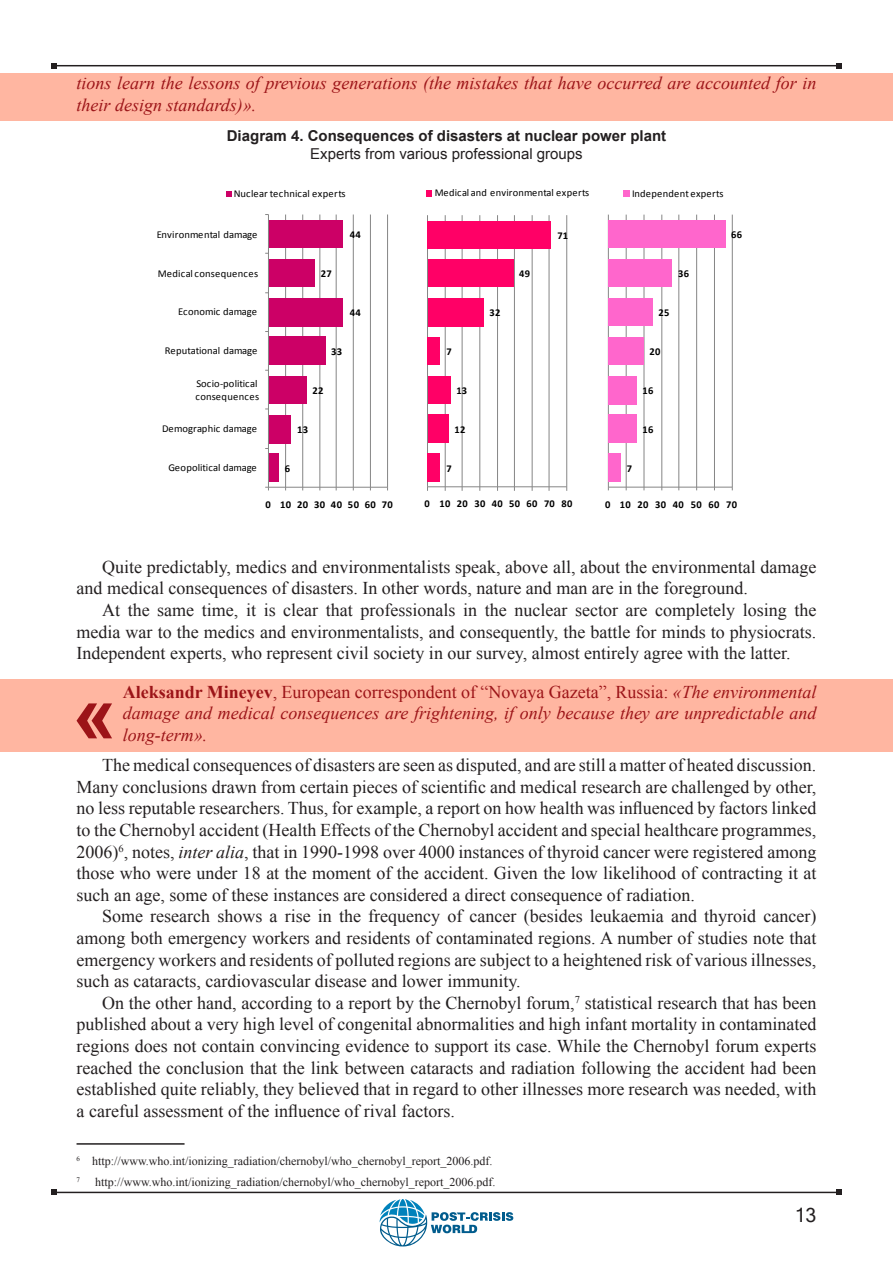
<style>
.page{position:relative;width:893px;height:1263px;background:#fff}
.page>*{position:absolute;margin:0;border:0;box-sizing:border-box;transform-origin:0 0}
.Paragraph_Style_1{font:700 78.3px "Arial";color:#9c1418}
.t1{font:19.5px "Microsoft Sans Serif";color:#231f20}
.Base_text{font:18px/21.6px "Times New Roman";color:#231f20;text-align:justify}
.Paragraph_Style_1-2{font:italic 18px/21.6px "Times New Roman";color:#9c1418}
.t2{font:700 15px "Arial";color:#231f20}
.t3{font:15px "Arial";color:#231f20}
.Footnote{font:12px "Times New Roman";color:#231f20}
.t4{font:10.5px/12.9px "Calibri";letter-spacing:.01em;color:#000}
.t5{font:700 10.5px "Calibri";letter-spacing:.03em;color:#000}
.s1{font-weight:700;font-style:normal}
.s2{font-style:normal}
.s3{font-style:italic}
</style>
<div class="page">
<div style="left:0;top:74px;width:893px;height:47px;background:#ffb6a1"></div>
<div style="left:0;top:679px;width:893px;height:72px;background:#ffb6a1"></div>
<svg style="left:380px;top:1199px;width:133px;height:47px"></svg>
<hr style="left:54px;top:65px;width:785px;height:1px;background:#231f20">
<svg style="left:51px;top:63px;width:6px;height:6px"></svg>
<svg style="left:836px;top:63px;width:6px;height:6px"></svg>
<hr style="left:54px;top:1192px;width:785px;height:1px;background:#231f20">
<svg style="left:51px;top:1189px;width:6px;height:6px"></svg>
<svg style="left:836px;top:1189px;width:6px;height:6px"></svg>
<hr style="left:77px;top:1143px;width:108px;height:2px;background:#231f20">
<hr style="left:285px;top:215px;width:1px;height:272px;background:#868686">
<hr style="left:302px;top:215px;width:1px;height:272px;background:#868686">
<hr style="left:319px;top:215px;width:1px;height:272px;background:#868686">
<hr style="left:336px;top:215px;width:1px;height:272px;background:#868686">
<hr style="left:353px;top:215px;width:1px;height:272px;background:#868686">
<hr style="left:370px;top:215px;width:1px;height:272px;background:#868686">
<hr style="left:387px;top:215px;width:1px;height:272px;background:#868686">
<div style="left:269px;top:454px;width:10px;height:28px;background:#c06"></div>
<div style="left:269px;top:415px;width:22px;height:28px;background:#c06"></div>
<div style="left:269px;top:376px;width:37px;height:28px;background:#c06"></div>
<div style="left:269px;top:337px;width:56px;height:28px;background:#c06"></div>
<div style="left:269px;top:298px;width:74px;height:28px;background:#c06"></div>
<div style="left:269px;top:259px;width:46px;height:28px;background:#c06"></div>
<div style="left:269px;top:221px;width:74px;height:27px;background:#c06"></div>
<hr style="left:268px;top:487px;width:120px;height:1px;background:#868686">
<hr style="left:268px;top:215px;width:1px;height:272px;background:#868686">
<svg style="left:226px;top:191px;width:5px;height:5px"></svg>
<hr style="left:427px;top:215px;width:1px;height:272px;background:#868686">
<hr style="left:445px;top:215px;width:1px;height:272px;background:#868686">
<hr style="left:462px;top:215px;width:1px;height:272px;background:#868686">
<hr style="left:479px;top:215px;width:1px;height:272px;background:#868686">
<hr style="left:497px;top:215px;width:1px;height:272px;background:#868686">
<hr style="left:514px;top:215px;width:1px;height:272px;background:#868686">
<hr style="left:532px;top:215px;width:1px;height:272px;background:#868686">
<hr style="left:549px;top:215px;width:1px;height:272px;background:#868686">
<hr style="left:566px;top:215px;width:1px;height:272px;background:#868686">
<div style="left:428px;top:453px;width:12px;height:29px;background:#f06"></div>
<div style="left:428px;top:415px;width:21px;height:28px;background:#f06"></div>
<div style="left:428px;top:376px;width:22px;height:28px;background:#f06"></div>
<div style="left:428px;top:338px;width:12px;height:27px;background:#f06"></div>
<div style="left:428px;top:298px;width:55px;height:28px;background:#f06"></div>
<div style="left:428px;top:260px;width:85px;height:27px;background:#f06"></div>
<div style="left:428px;top:221px;width:123px;height:28px;background:#f06"></div>
<hr style="left:427px;top:486px;width:140px;height:1px;background:#868686">
<svg style="left:426px;top:190px;width:6px;height:6px"></svg>
<hr style="left:608px;top:215px;width:1px;height:272px;background:#868686">
<hr style="left:626px;top:215px;width:1px;height:272px;background:#868686">
<hr style="left:644px;top:215px;width:1px;height:272px;background:#868686">
<hr style="left:661px;top:215px;width:1px;height:272px;background:#868686">
<hr style="left:678px;top:215px;width:1px;height:272px;background:#868686">
<hr style="left:696px;top:215px;width:1px;height:272px;background:#868686">
<hr style="left:714px;top:215px;width:1px;height:272px;background:#868686">
<hr style="left:732px;top:215px;width:1px;height:272px;background:#868686">
<div style="left:608px;top:454px;width:12px;height:28px;background:#f6c"></div>
<div style="left:608px;top:415px;width:28px;height:28px;background:#f6c"></div>
<div style="left:608px;top:376px;width:28px;height:28px;background:#f6c"></div>
<div style="left:608px;top:337px;width:36px;height:28px;background:#f6c"></div>
<div style="left:608px;top:298px;width:44px;height:28px;background:#f6c"></div>
<div style="left:608px;top:259px;width:64px;height:28px;background:#f6c"></div>
<div style="left:608px;top:221px;width:117px;height:27px;background:#f6c"></div>
<hr style="left:608px;top:487px;width:124px;height:1px;background:#868686">
<div style="left:623px;top:190px;width:7px;height:6px;background:#f6c"></div>
<p class="Paragraph_Style_1-2" style="left:77px;top:72px;width:741px">tions learn the lessons of previous generations (the mistakes that have occurred are accounted for in their design standards)».</p>
<p class="t2" style="left:227px;top:126px;width:441px">Diagram 4. Consequences of disasters at nuclear power plant</p>
<p class="t3" style="left:310px;top:144px;width:274px">Experts from various professional groups</p>
<p class="t4" style="left:234px;top:187px;width:113px">Nuclear technical experts</p>
<p class="t4" style="left:435px;top:187px;width:156px">Medical and environmental experts</p>
<p class="t4" style="left:632px;top:187px;width:93px">Independent experts</p>
<p class="t4" style="left:157px;top:228px;width:102px">Environmental damage</p>
<p class="t5" style="left:350px;top:228px;width:13px">44</p>
<p class="t5" style="left:557px;top:228px;width:12px">71</p>
<p class="t5" style="left:731px;top:228px;width:13px">66</p>
<p class="t4" style="left:158px;top:267px;width:102px">Medical consequences</p>
<p class="t5" style="left:321px;top:267px;width:13px">27</p>
<p class="t5" style="left:519px;top:267px;width:12px">49</p>
<p class="t5" style="left:678px;top:267px;width:13px">36</p>
<p class="t4" style="left:178px;top:306px;width:80px">Economic damage</p>
<p class="t5" style="left:350px;top:306px;width:13px">44</p>
<p class="t5" style="left:489px;top:306px;width:12px">32</p>
<p class="t5" style="left:658px;top:306px;width:13px">25</p>
<p class="t4" style="left:165px;top:344px;width:94px">Reputational damage</p>
<p class="t5" style="left:331px;top:345px;width:13px">33</p>
<p class="t5" style="left:446px;top:345px;width:7px">7</p>
<p class="t5" style="left:650px;top:345px;width:13px">20</p>
<p class="t4" style="left:196px;top:377px;width:65px">Socio-political consequences</p>
<p class="t5" style="left:312px;top:384px;width:13px">22</p>
<p class="t5" style="left:456px;top:384px;width:12px">13</p>
<p class="t5" style="left:642px;top:384px;width:13px">16</p>
<p class="t4" style="left:162px;top:422px;width:96px">Demographic damage</p>
<p class="t5" style="left:297px;top:423px;width:13px">13</p>
<p class="t5" style="left:455px;top:423px;width:12px">12</p>
<p class="t5" style="left:642px;top:423px;width:13px">16</p>
<p class="t4" style="left:168px;top:461px;width:90px">Geopolitical damage</p>
<p class="t5" style="left:285px;top:462px;width:7px">6</p>
<p class="t5" style="left:446px;top:461px;width:7px">7</p>
<p class="t5" style="left:627px;top:462px;width:7px">7</p>
<p class="t5" style="left:266px;top:498px;width:129px">0 10 20 30 40 50 60 70</p>
<p class="t5" style="left:425px;top:497px;width:149px">0 10 20 30 40 50 60 70 80</p>
<p class="t5" style="left:605px;top:498px;width:134px">0 10 20 30 40 50 60 70</p>
<p class="Base_text" style="left:77px;top:556px;width:741px;text-indent:26px">Quite predictably, medics and environmentalists speak, above all, about the environmental damage and medical consequences of disasters. In other words, nature and man are in the foreground.</p>
<p class="Base_text" style="left:77px;top:599px;width:741px;text-indent:26px">At the same time, it is clear that professionals in the nuclear sector are completely losing the media war to the medics and environmentalists, and consequently, the battle for minds to physiocrats.<br>Independent experts, who represent civil society in our survey, almost entirely agree with the latter.</p>
<p class="Paragraph_Style_1-2" style="left:123px;top:681px;width:695px;text-align:justify"><span class="s1">Aleksandr Mineyev</span><span class="s2">, European correspondent of “Novaya Gazeta”, Russia:</span> «The environmental damage and medical consequences are frightening, if only because they are unpredictable and long-term».</p>
<p class="Base_text" style="left:77px;top:754px;width:741px;text-indent:26px">The medical consequences of disasters are seen as disputed, and are still a matter of heated discussion.<br>Many conclusions drawn from certain pieces of scientific and medical research are challenged by other, no less reputable researchers. Thus, for example, a report on how health was influenced by factors linked to the Chernobyl accident (Health Effects of the Chernobyl accident and special healthcare programmes, 2006)<sup>6</sup>, notes, <span class="s3">inter alia</span>, that in 1990-1998 over 4000 instances of thyroid cancer were registered among those who were under 18 at the moment of the accident. Given the low likelihood of contracting it at such an age, some of these instances are considered a direct consequence of radiation.</p>
<p class="Base_text" style="left:77px;top:905px;width:741px;text-indent:26px">Some research shows a rise in the frequency of cancer (besides leukaemia and thyroid cancer) among both emergency workers and residents of contaminated regions. A number of studies note that emergency workers and residents of polluted regions are subject to a heightened risk of various illnesses, such as cataracts, cardiovascular disease and lower immunity.</p>
<p class="Base_text" style="left:77px;top:992px;width:741px;text-indent:26px">On the other hand, according to a report by the Chernobyl forum,<sup>7</sup> statistical research that has been published about a very high level of congenital abnormalities and high infant mortality in contaminated regions does not contain convincing evidence to support its case. While the Chernobyl forum experts reached the conclusion that the link between cataracts and radiation following the accident had been established quite reliably, they believed that in regard to other illnesses more research was needed, with a careful assessment of the influence of rival factors.</p>
<p class="Footnote" style="left:77px;top:1153px;width:418px"><sup>6</sup> http://www.who.int/ionizing_radiation/chernobyl/who_chernobyl_report_2006.pdf.</p>
<p class="Footnote" style="left:77px;top:1174px;width:421px"><sup>7</sup> http://www.who.int/ionizing_radiation/chernobyl/who_chernobyl_report_2006.pdf.</p>
<p class="Paragraph_Style_1" style="left:73px;top:661px;width:45px">«</p>
<p class="t1" style="left:795px;top:1202px;width:23px">13</p>
</div>
